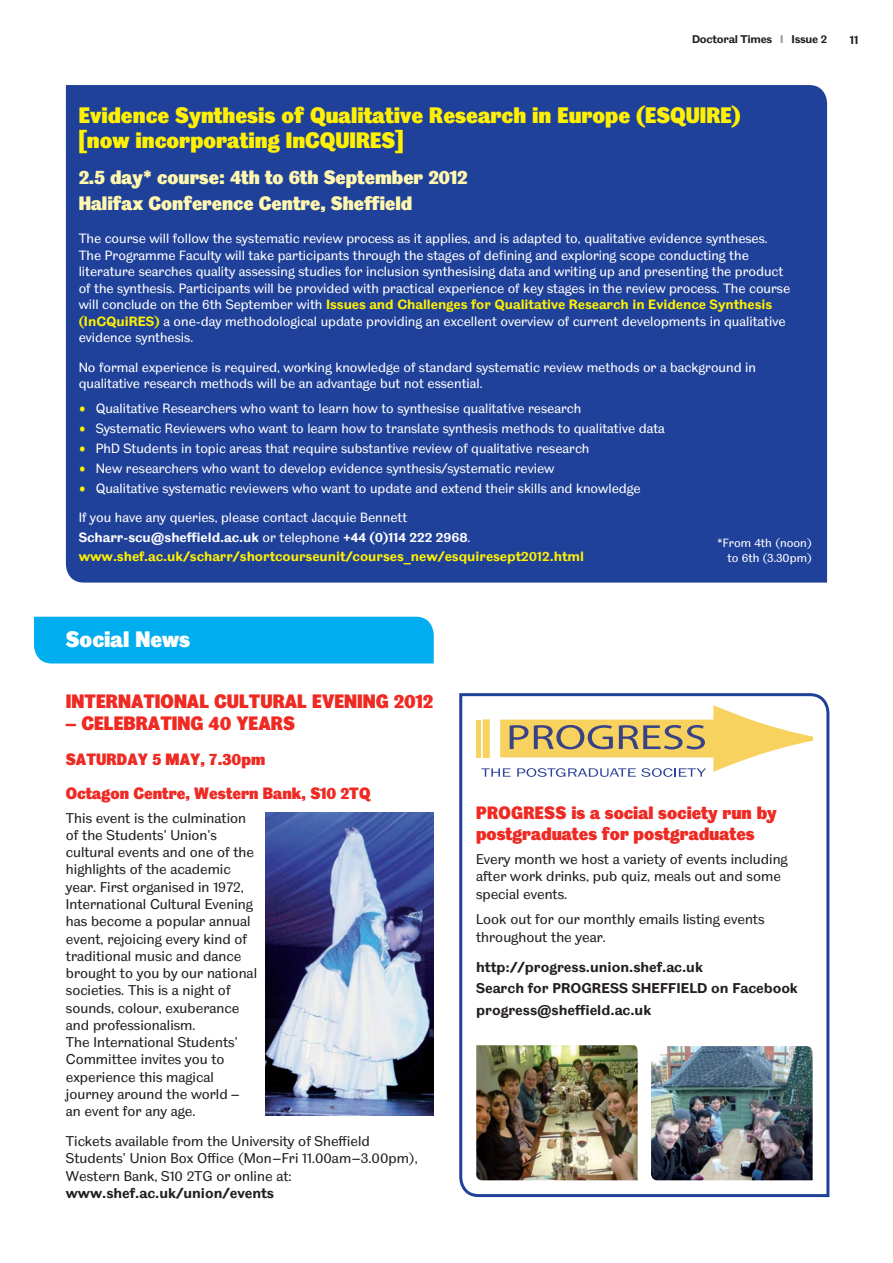
<style>
.page{position:relative;width:893px;height:1263px;background:#fff}
.page>*{position:absolute;margin:0;border:0;box-sizing:border-box;transform-origin:0 0}
.Sub_headers_11pt{font:22.5px/25.5px "TUOS Pro Blake Display";color:#fff101}
.Body_Text-Blake_9_5{font:22.5px "TUOS Pro Blake Display";color:#fff}
.Sub_headers_11pt-2{font:19.5px/25.5px "TUOS Pro Blake Display";color:#fff8ae}
.Sub_headers_11pt-3{font:19.5px "TUOS Pro Blake Display";color:#ee2a23}
.Sub_headers_11pt-4{font:18px/21px "TUOS Pro Blake Display";color:#ee2a23}
.Sub_headers_11pt-5{font:16.5px "TUOS Pro Blake Display";color:#ee2a23}
.Body_Text-Blake_9_5-2{font:14.25px/17.2px "TUOS Blake";color:#231f20}
.Body_Text-Blake_9_5-3{font:700 14.25px "TUOS Blake";color:#231f20}
.Body_Text-Blake_9_5-4{font:13.5px/16.5px "TUOS Blake";color:#fff}
.Body_Text-Blake_9_5-5{font:700 13.5px "TUOS Blake";color:#fff101}
.Body_Text-Blake_9_5-6{font:700 13.5px "TUOS Blake";color:#fff}
.Body_Text-Blake_9_5-7{font:12px/15px "TUOS Blake";color:#fff;text-align:right}
.t1{font:700 12px "TUOS Blake";color:#231f20}
.t2{font:700 11.25px "TUOS Blake";letter-spacing:-.02em;color:#231f20}
.s1{color:#939598}
.s2{font-weight:700;color:#fff101}
.s3{font-size:16.5px;color:#fff101}
.s4{font-weight:400}
.s5{font-weight:700}
</style>
<div class="page">
<div style="left:34px;top:617px;width:400px;height:46px;background:#00aeef"></div>
<img style="left:266px;top:812px;width:168px;height:303px">
<svg style="left:459px;top:693px;width:371px;height:505px"></svg>
<div style="left:476px;top:705px;width:337px;height:89px;background:#fff"></div>
<hr style="left:476px;top:720px;width:4px;height:37px;background:#f7d25e">
<div style="left:483px;top:720px;width:6px;height:37px;background:#f7d25e"></div>
<div style="left:500px;top:720px;width:236px;height:37px;background:#f7d25e"></div>
<svg style="left:713px;top:705px;width:100px;height:67px"></svg>
<svg style="left:481px;top:768px;width:30px;height:9px"></svg>
<svg style="left:517px;top:768px;width:189px;height:9px"></svg>
<svg style="left:510px;top:725px;width:18px;height:24px"></svg>
<svg style="left:534px;top:725px;width:79px;height:24px"></svg>
<svg style="left:619px;top:725px;width:86px;height:24px"></svg>
<img style="left:651px;top:1046px;width:162px;height:134px">
<img style="left:476px;top:1045px;width:162px;height:135px">
<div style="left:66px;top:85px;width:761px;height:498px;background:#20419a"></div>
<p class="t2" style="left:692px;top:32px;width:137px">Doctoral Times <span class="s1">I</span> Issue 2</p>
<p class="t1" style="left:850px;top:32px;width:10px">11</p>
<p class="Sub_headers_11pt" style="left:79px;top:102px;width:664px">Evidence Synthesis of Qualitative Research in Europe (ESQUIRE) [now incorporating InCQUIRES]</p>
<p class="Sub_headers_11pt-2" style="left:79px;top:165px;width:390px">2.5 day* course: 4th to 6th September 2012<br>Halifax Conference Centre, Sheffield</p>
<p class="Body_Text-Blake_9_5-4" style="left:79px;top:230px;width:713px">The course will follow the systematic review process as it applies, and is adapted to, qualitative evidence syntheses.<br>The Programme Faculty will take participants through the stages of defining and exploring scope conducting the literature searches quality assessing studies for inclusion synthesising data and writing up and presenting the product of the synthesis. Participants will be provided with practical experience of key stages in the review process. The course will conclude on the 6th September with <span class="s2">Issues and Challenges for Qualitative Research in Evidence Synthesis (InCQuiRES)</span> a one-day methodological update providing an excellent overview of current developments in qualitative evidence synthesis.</p>
<p class="Body_Text-Blake_9_5-4" style="left:79px;top:358px;width:679px">No formal experience is required, working knowledge of standard systematic review methods or a background in qualitative research methods will be an advantage but not essential.</p>
<p class="Body_Text-Blake_9_5-4" style="left:79px;top:400px;width:504px"><span class="s3">•</span> Qualitative Researchers who want to learn how to synthesise qualitative research</p>
<p class="Body_Text-Blake_9_5-4" style="left:79px;top:420px;width:588px"><span class="s3">•</span> Systematic Reviewers who want to learn how to translate synthesis methods to qualitative data</p>
<p class="Body_Text-Blake_9_5-4" style="left:79px;top:440px;width:512px"><span class="s3">•</span> PhD Students in topic areas that require substantive review of qualitative research</p>
<p class="Body_Text-Blake_9_5-4" style="left:79px;top:460px;width:477px"><span class="s3">•</span> New researchers who want to develop evidence synthesis/systematic review</p>
<p class="Body_Text-Blake_9_5-4" style="left:79px;top:480px;width:563px"><span class="s3">•</span> Qualitative systematic reviewers who want to update and extend their skills and knowledge</p>
<p class="Body_Text-Blake_9_5-4" style="left:79px;top:509px;width:330px">If you have any queries, please contact Jacquie Bennett</p>
<p class="Body_Text-Blake_9_5-6" style="left:79px;top:529px;width:393px">Scharr-scu@sheffield.ac.uk <span class="s4">or telephone</span> +44 (0)114 222 2968<span class="s4">.</span></p>
<p class="Body_Text-Blake_9_5-5" style="left:79px;top:548px;width:507px">www.shef.ac.uk/scharr/shortcourseunit/courses_new/esquiresept2012.html</p>
<p class="Body_Text-Blake_9_5-7" style="left:717px;top:535px;width:96px">*From 4th (noon) to 6th (3.30pm)</p>
<p class="Body_Text-Blake_9_5" style="left:66px;top:625px;width:126px">Social News</p>
<p class="Sub_headers_11pt-3" style="left:66px;top:689px;width:369px">INTERNATIONAL CULTURAL EVENING 2012</p>
<p class="Sub_headers_11pt-3" style="left:66px;top:711px;width:231px">– CELEBRATING 40 YEARS</p>
<p class="Sub_headers_11pt-5" style="left:66px;top:749px;width:201px">SATURDAY 5 MAY, 7.30pm</p>
<p class="Sub_headers_11pt-5" style="left:66px;top:783px;width:306px">Octagon Centre, Western Bank, S10 2TQ</p>
<p class="Body_Text-Blake_9_5-2" style="left:66px;top:809px;width:193px">This event is the culmination of the Students’ Union’s cultural events and one of the highlights of the academic year. First organised in 1972,<br>International Cultural Evening has become a popular annual event, rejoicing every kind of traditional music and dance brought to you by our national societies. This is a night of sounds, colour, exuberance and professionalism.<br>The International Students’<br>Committee invites you to experience this magical journey around the world – an event for any age.</p>
<p class="Body_Text-Blake_9_5-2" style="left:66px;top:1132px;width:354px">Tickets available from the University of Sheffield Students’ Union Box Office (Mon–Fri 11.00am–3.00pm), Western Bank, S10 2TG or online at: <span class="s5">www.shef.ac.uk/union/events</span></p>
<p class="Sub_headers_11pt-4" style="left:476px;top:802px;width:302px">PROGRESS is a social society run by postgraduates for postgraduates</p>
<p class="Body_Text-Blake_9_5-2" style="left:476px;top:850px;width:313px">Every month we host a variety of events including after work drinks, pub quiz, meals out and some special events.</p>
<p class="Body_Text-Blake_9_5-2" style="left:476px;top:910px;width:290px">Look out for our monthly emails listing events throughout the year.</p>
<p class="Body_Text-Blake_9_5-3" style="left:476px;top:958px;width:228px">http://progress.union.shef.ac.uk</p>
<p class="Body_Text-Blake_9_5-3" style="left:476px;top:979px;width:323px">Search for PROGRESS SHEFFIELD on Facebook</p>
<p class="Body_Text-Blake_9_5-3" style="left:476px;top:1001px;width:177px">progress@sheffield.ac.uk</p>
</div>
